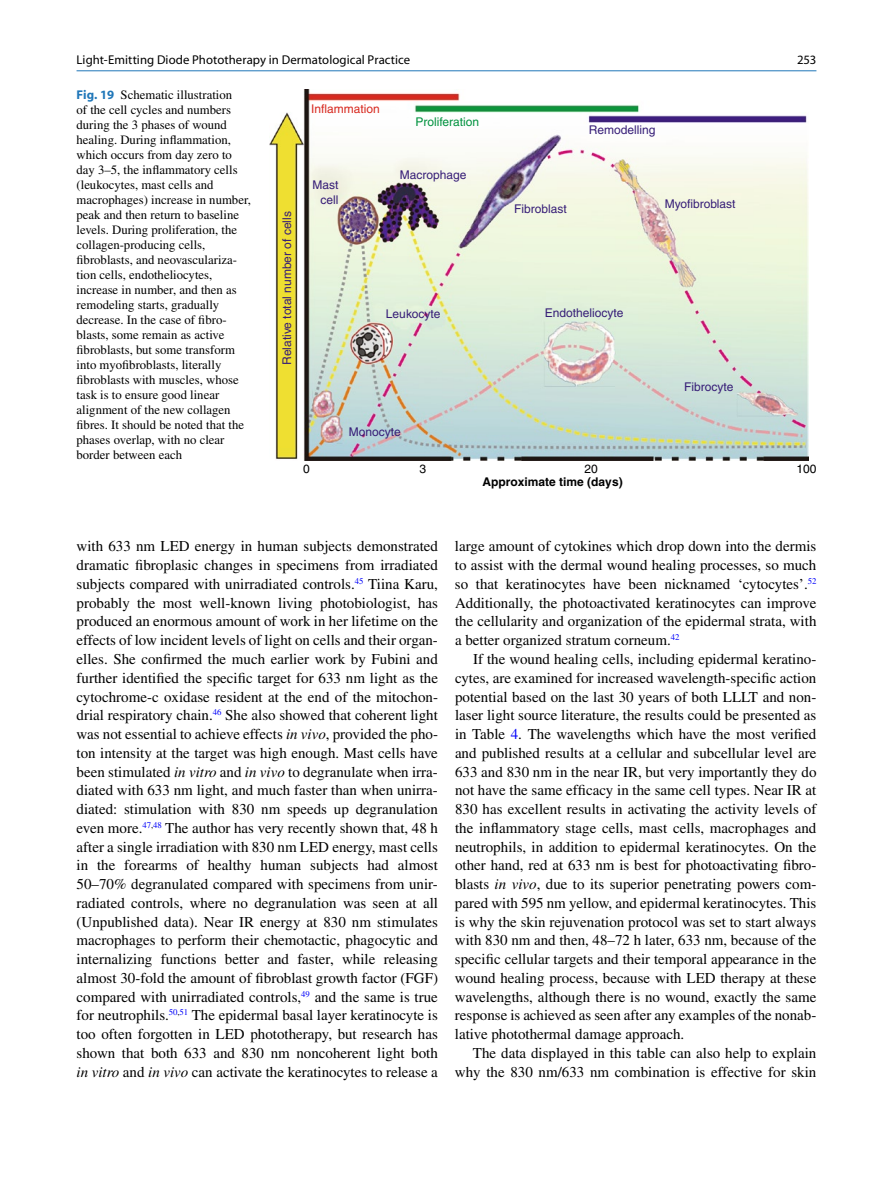
<style>
.page{position:relative;width:893px;height:1187px;background:#fff}
.page>*{position:absolute;margin:0;border:0;box-sizing:border-box;transform-origin:0 0}
.t1{font:15px/18.8px "Times";color:#000;text-align:justify}
.t2{font:12.75px/15px "Times";color:#000}
.t3{font:12.75px "Myriad";letter-spacing:.005em;color:#000}
.t4{font:12px/14.4px "Helvetica";color:#361d77;text-align:right}
.t5{font:700 12px "Helvetica";color:#000}
.t6{font:12px "Helvetica";color:#00923e}
.t7{font:12px "Helvetica";color:#d8291f}
.t8{font:12px "Helvetica";color:#000}
.s1{font-family:"Myriad";font-weight:700;color:#2077b9}
.s2{font-style:italic}
.s3{color:#0000fa}
</style>
<div class="page">
<hr style="left:77px;top:70px;width:739px;height:1px;background:#2077b9">
<img style="left:270px;top:89px;width:539px;height:371px">
<p class="t3" style="left:77px;top:54px;width:335px">Light-Emitting Diode Phototherapy in Dermatological Practice</p>
<p class="t3" style="left:797px;top:54px;width:21px">253</p>
<p class="t2" style="left:77px;top:87px;width:176px"><span class="s1">Fig. 19</span> Schematic illustration<br>of the cell cycles and numbers during the 3 phases of wound healing. During inflammation, which occurs from day zero to day 3–5, the inflammatory cells (leukocytes, mast cells and macrophages) increase in number, peak and then return to baseline levels. During proliferation, the collagen-producing cells, fibroblasts, and neovasculariza&shy;tion cells, endotheliocytes, increase in number, and then as remodeling starts, gradually decrease. In the case of fibro&shy;blasts, some remain as active fibroblasts, but some transform into myofibroblasts, literally fibroblasts with muscles, whose task is to ensure good linear alignment of the new collagen fibres. It should be noted that the phases overlap, with no clear border between each</p>
<p class="t7" style="left:311px;top:102px;width:70px">Inflammation</p>
<p class="t6" style="left:415px;top:115px;width:65px">Proliferation</p>
<p class="t4" style="left:589px;top:122px;width:68px">Remodelling</p>
<p class="t4" style="left:280px;top:365px;width:155px;rotate:-90deg">Relative total number of cells</p>
<p class="t4" style="left:312px;top:178px;width:28px">Mast cell</p>
<p class="t4" style="left:400px;top:168px;width:68px">Macrophage</p>
<p class="t4" style="left:514px;top:202px;width:54px">Fibroblast</p>
<p class="t4" style="left:665px;top:196px;width:72px">Myofibroblast</p>
<p class="t4" style="left:386px;top:306px;width:56px">Leukocyte</p>
<p class="t4" style="left:545px;top:305px;width:80px">Endotheliocyte</p>
<p class="t4" style="left:684px;top:380px;width:51px">Fibrocyte</p>
<p class="t4" style="left:349px;top:424px;width:54px">Monocyte</p>
<p class="t8" style="left:303px;top:461px;width:8px">0</p>
<p class="t8" style="left:419px;top:461px;width:8px">3</p>
<p class="t8" style="left:584px;top:461px;width:15px">20</p>
<p class="t8" style="left:796px;top:461px;width:22px">100</p>
<p class="t5" style="left:483px;top:474px;width:142px">Approximate time (days)</p>
<p class="t1" style="left:77px;top:537px;width:363px">with 633 nm LED energy in human subjects demonstrated dramatic fibroplasic changes in specimens from irradiated subjects compared with unirradiated controls.<sup>45</sup> Tiina Karu, probably the most well-known living photobiologist, has produced an enormous amount of work in her lifetime on the effects of low incident levels of light on cells and their organ&shy;elles. She confirmed the much earlier work by Fubini and further identified the specific target for 633 nm light as the cytochrome-c oxidase resident at the end of the mitochon&shy;drial respiratory chain.<sup>46</sup> She also showed that coherent light was not essential to achieve effects <span class="s2">in vivo</span>, provided the pho&shy;ton intensity at the target was high enough. Mast cells have been stimulated <span class="s2">in vitro</span> and <span class="s2">in vivo</span> to degranulate when irra&shy;diated with 633 nm light, and much faster than when unirra&shy;diated: stimulation with 830 nm speeds up degranulation even more.<sup>47</sup><sup>,</sup><sup>48</sup> The author has very recently shown that, 48 h after a single irradiation with 830 nm LED energy, mast cells in the forearms of healthy human subjects had almost 50–70% degranulated compared with specimens from unir&shy;radiated controls, where no degranulation was seen at all (Unpublished data). Near IR energy at 830 nm stimulates macrophages to perform their chemotactic, phagocytic and internalizing functions better and faster, while releasing almost 30-fold the amount of fibroblast growth factor (FGF) compared with unirradiated controls,<sup>49</sup> and the same is true for neutrophils.<sup>50</sup><sup>,</sup><sup>51</sup> The epidermal basal layer keratinocyte is too often forgotten in LED phototherapy, but research has shown that both 633 and 830 nm noncoherent light both <span class="s2">in vitro</span> and <span class="s2">in vivo</span> can activate the keratinocytes to release a</p>
<p class="t1" style="left:455px;top:537px;width:363px">large amount of cytokines which drop down into the dermis to assist with the dermal wound healing processes, so much so that keratinocytes have been nicknamed ‘cytocytes’.<sup>52<br></sup>Additionally, the photoactivated keratinocytes can improve the cellularity and organization of the epidermal strata, with a better organized stratum corneum.<sup>42</sup></p>
<p class="t1" style="left:455px;top:649px;width:363px;text-indent:18px">If the wound healing cells, including epidermal keratino&shy;cytes, are examined for increased wavelength-specific action potential based on the last 30 years of both LLLT and non&shy;laser light source literature, the results could be presented as in Table <span class="s3">4</span>. The wavelengths which have the most verified and published results at a cellular and subcellular level are 633 and 830 nm in the near IR, but very importantly they do not have the same efficacy in the same cell types. Near IR at 830 has excellent results in activating the activity levels of the inflammatory stage cells, mast cells, macrophages and neutrophils, in addition to epidermal keratinocytes. On the other hand, red at 633 nm is best for photoactivating fibro&shy;blasts <span class="s2">in vivo</span>, due to its superior penetrating powers com&shy;pared with 595 nm yellow, and epidermal keratinocytes. This is why the skin rejuvenation protocol was set to start always with 830 nm and then, 48–72 h later, 633 nm, because of the specific cellular targets and their temporal appearance in the wound healing process, because with LED therapy at these wavelengths, although there is no wound, exactly the same response is achieved as seen after any examples of the nonab&shy;lative photothermal damage approach.</p>
<p class="t1" style="left:455px;top:1043px;width:363px;text-align:right">The data displayed in this table can also help to explain why the 830 nm/633 nm combination is effective for skin</p>
</div>
